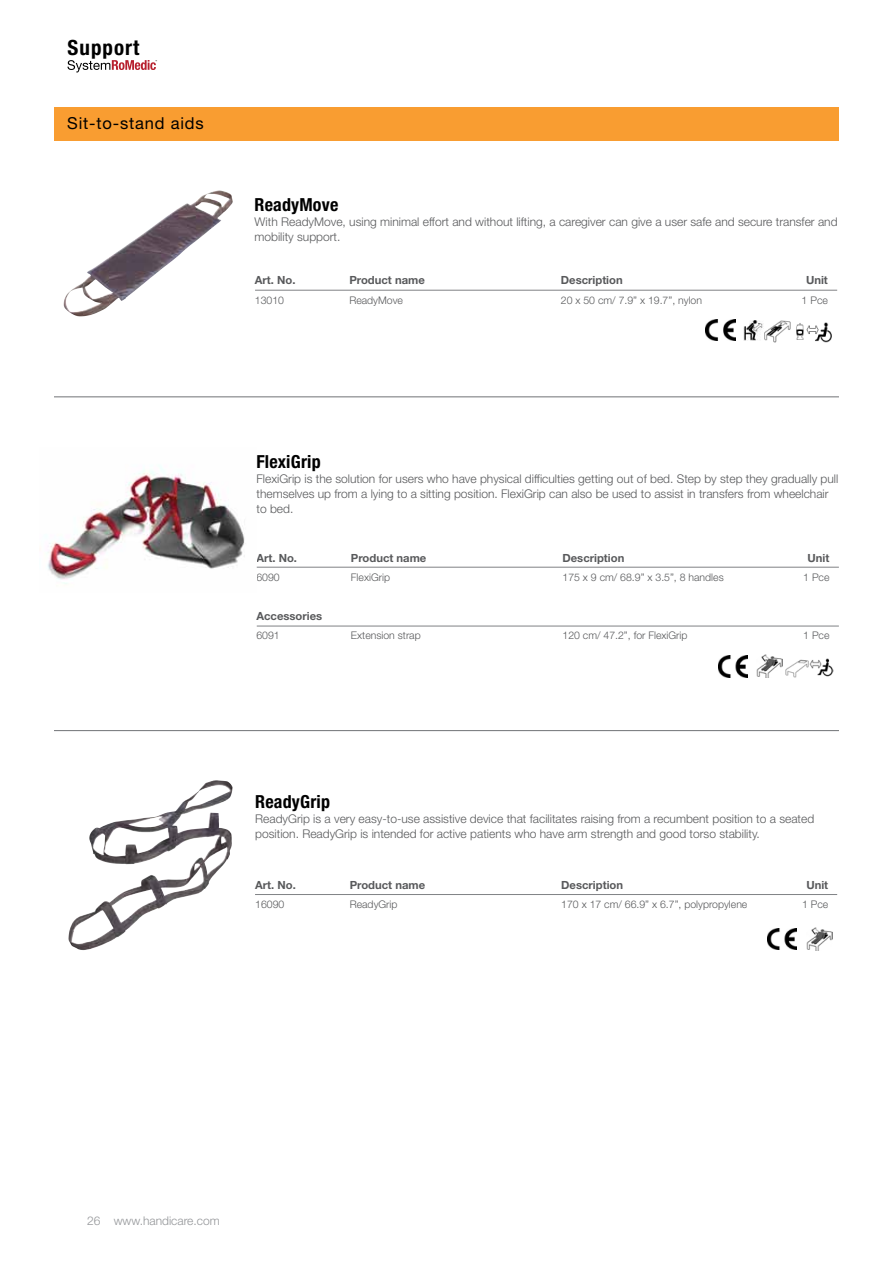
<style>
.page{position:relative;width:893px;height:1263px;background:#fff}
.page>*{position:absolute;margin:0;border:0;box-sizing:border-box;transform-origin:0 0}
.t1{font:700 condensed 21px "Helvetica Neue";letter-spacing:.05em;color:#000}
.t2{font:700 condensed 18px "Helvetica Neue";letter-spacing:.01em;color:#000}
.t3{font:16.5px "Helvetica Neue";letter-spacing:.05em;color:#000}
.t4{font:300 12px/15px "Helvetica Neue";color:#58595b}
.t5{font:300 12px "Helvetica Neue";color:#939598}
.t6{font:700 11.25px "Helvetica Neue";color:#58595b}
.t7{font:300 10.5px "Helvetica Neue";color:#58595b}
</style>
<div class="page">
<img style="left:706px;top:319px;width:29px;height:22px">
<img style="left:796px;top:323px;width:36px;height:19px">
<img style="left:764px;top:320px;width:27px;height:23px">
<img style="left:744px;top:321px;width:19px;height:19px">
<img style="left:768px;top:928px;width:29px;height:22px">
<img style="left:806px;top:927px;width:26px;height:24px">
<div style="left:54px;top:107px;width:785px;height:34px;background:#f99d31"></div>
<svg style="left:67px;top:60px;width:90px;height:12px"></svg>
<img style="left:47px;top:466px;width:210px;height:118px">
<hr style="left:257px;top:567px;width:582px;height:1px;background:#808285">
<hr style="left:257px;top:626px;width:582px;height:1px;background:#808285">
<hr style="left:54px;top:730px;width:785px;height:1px;background:#808285">
<hr style="left:54px;top:396px;width:785px;height:1px;background:#808285">
<hr style="left:255px;top:290px;width:582px;height:1px;background:#808285">
<hr style="left:255px;top:894px;width:582px;height:1px;background:#808285">
<img style="left:64px;top:190px;width:169px;height:126px">
<img style="left:68px;top:780px;width:164px;height:170px">
<img style="left:718px;top:656px;width:29px;height:21px">
<img style="left:757px;top:654px;width:26px;height:24px">
<img style="left:785px;top:658px;width:49px;height:20px">
<h1 class="t1" style="left:68px;top:34px;width:73px">Support</h1>
<h3 class="t3" style="left:67px;top:113px;width:138px">Sit-to-stand aids</h3>
<h2 class="t2" style="left:254px;top:193px;width:85px">ReadyMove</h2>
<p class="t4" style="left:254px;top:214px;width:585px">With ReadyMove, using minimal effort and without lifting, a caregiver can give a user safe and secure transfer and mobility support.</p>
<p class="t6" style="left:255px;top:273px;width:42px">Art. No.</p>
<p class="t6" style="left:349px;top:273px;width:77px">Product name</p>
<p class="t6" style="left:561px;top:273px;width:63px">Description</p>
<p class="t6" style="left:806px;top:273px;width:23px">Unit</p>
<p class="t7" style="left:255px;top:294px;width:31px">13010</p>
<p class="t7" style="left:349px;top:294px;width:55px">ReadyMove</p>
<p class="t7" style="left:561px;top:294px;width:143px">20 x 50 cm/ 7.9” x 19.7”, nylon</p>
<p class="t7" style="left:802px;top:294px;width:28px">1 Pce</p>
<h2 class="t2" style="left:256px;top:450px;width:66px">FlexiGrip</h2>
<p class="t4" style="left:256px;top:470px;width:583px">FlexiGrip is the solution for users who have physical difficulties getting out of bed. Step by step they gradually pull themselves up from a lying to a sitting position. FlexiGrip can also be used to assist in transfers from wheelchair to bed.</p>
<p class="t6" style="left:256px;top:551px;width:42px">Art. No.</p>
<p class="t6" style="left:351px;top:551px;width:77px">Product name</p>
<p class="t6" style="left:562px;top:551px;width:63px">Description</p>
<p class="t6" style="left:808px;top:551px;width:23px">Unit</p>
<p class="t7" style="left:256px;top:571px;width:25px">6090</p>
<p class="t7" style="left:351px;top:571px;width:41px">FlexiGrip</p>
<p class="t7" style="left:562px;top:571px;width:163px">175 x 9 cm/ 68.9” x 3.5”, 8 handles</p>
<p class="t7" style="left:803px;top:571px;width:28px">1 Pce</p>
<p class="t6" style="left:256px;top:609px;width:67px">Accessories</p>
<p class="t7" style="left:256px;top:629px;width:25px">6091</p>
<p class="t7" style="left:351px;top:629px;width:71px">Extension strap</p>
<p class="t7" style="left:562px;top:629px;width:127px">120 cm/ 47.2”, for FlexiGrip</p>
<p class="t7" style="left:803px;top:629px;width:28px">1 Pce</p>
<h2 class="t2" style="left:255px;top:790px;width:76px">ReadyGrip</h2>
<p class="t4" style="left:255px;top:811px;width:560px">ReadyGrip is a very easy-to-use assistive device that facilitates raising from a recumbent position to a seated position. ReadyGrip is intended for active patients who have arm strength and good torso stability.</p>
<p class="t6" style="left:255px;top:878px;width:42px">Art. No.</p>
<p class="t6" style="left:350px;top:878px;width:77px">Product name</p>
<p class="t6" style="left:561px;top:878px;width:63px">Description</p>
<p class="t6" style="left:806px;top:878px;width:23px">Unit</p>
<p class="t7" style="left:255px;top:898px;width:31px">16090</p>
<p class="t7" style="left:350px;top:898px;width:49px">ReadyGrip</p>
<p class="t7" style="left:561px;top:898px;width:188px">170 x 17 cm/ 66.9” x 6.7”, polypropylene</p>
<p class="t7" style="left:802px;top:898px;width:28px">1 Pce</p>
<p class="t5" style="left:87px;top:1214px;width:134px">26 www.handicare.com</p>
</div>
